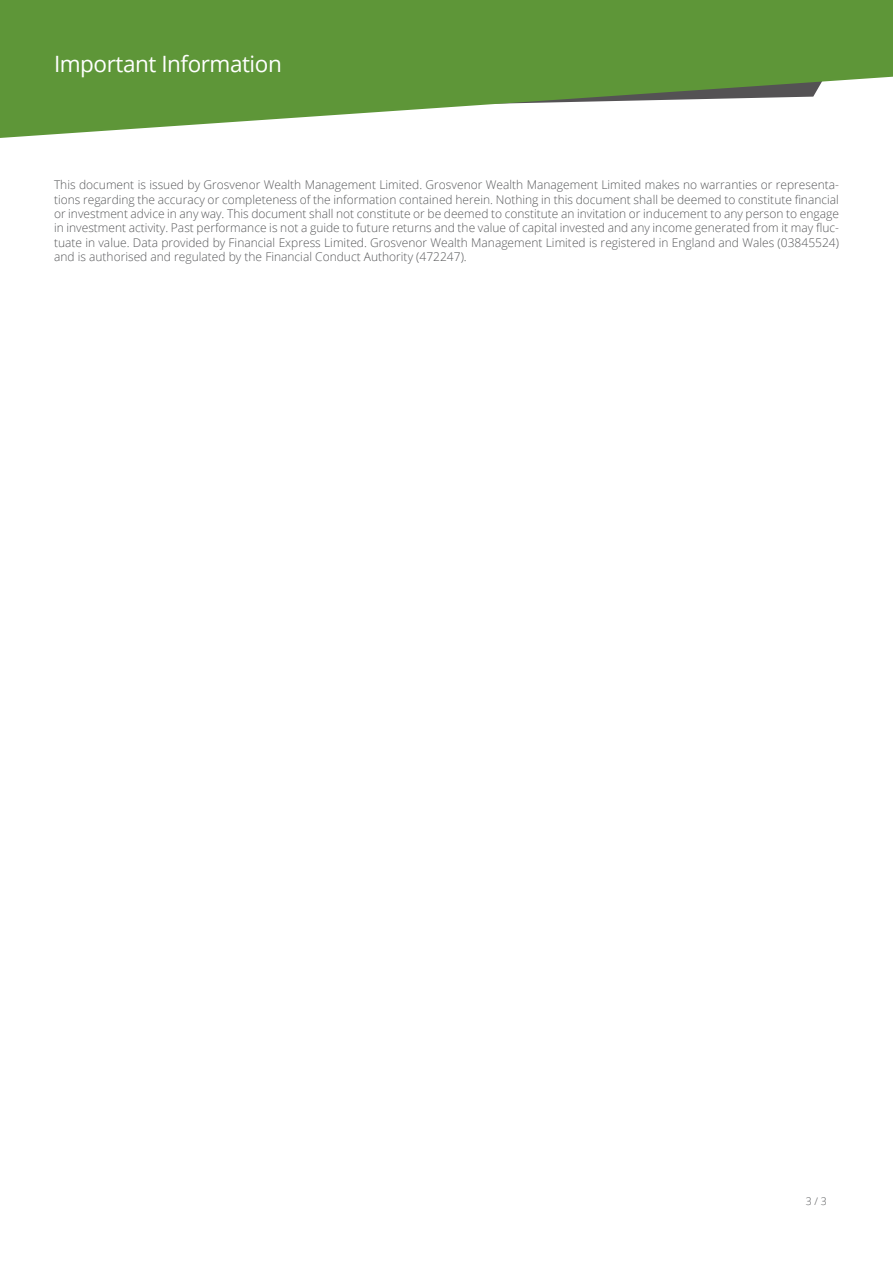
<style>
.page{position:relative;width:893px;height:1263px;background:#fff}
.page>*{position:absolute;margin:0;border:0;box-sizing:border-box;transform-origin:0 0}
.Heading{font:22.5px "Open Sans";letter-spacing:-.02em;color:#fff}
.complience_-_4_5___6{font:300 12px/14.4px "Open Sans";color:#57585a;text-align:justify}
.t1{font:300 10.5px "Open Sans";color:#57585a}
</style>
<div class="page">
<svg style="left:0;top:0;width:893px;height:138px;fill:#5e9638"></svg>
<p class="Heading" style="left:54px;top:48px;width:229px">Important Information</p>
<p class="complience_-_4_5___6" style="left:54px;top:177px;width:786px">This document is issued by Grosvenor Wealth Management Limited. Grosvenor Wealth Management Limited makes no warranties or representa&shy;tions regarding the accuracy or completeness of the information contained herein. Nothing in this document shall be deemed to constitute financial or investment advice in any way. This document shall not constitute or be deemed to constitute an invitation or inducement to any person to engage in investment activity. Past performance is not a guide to future returns and the value of capital invested and any income generated from it may fluc&shy;tuate in value. Data provided by Financial Express Limited. Grosvenor Wealth Management Limited is registered in England and Wales (03845524) and is authorised and regulated by the Financial Conduct Authority (472247).</p>
<p class="t1" style="left:806px;top:1193px;width:23px">3 / 3</p>
</div>
